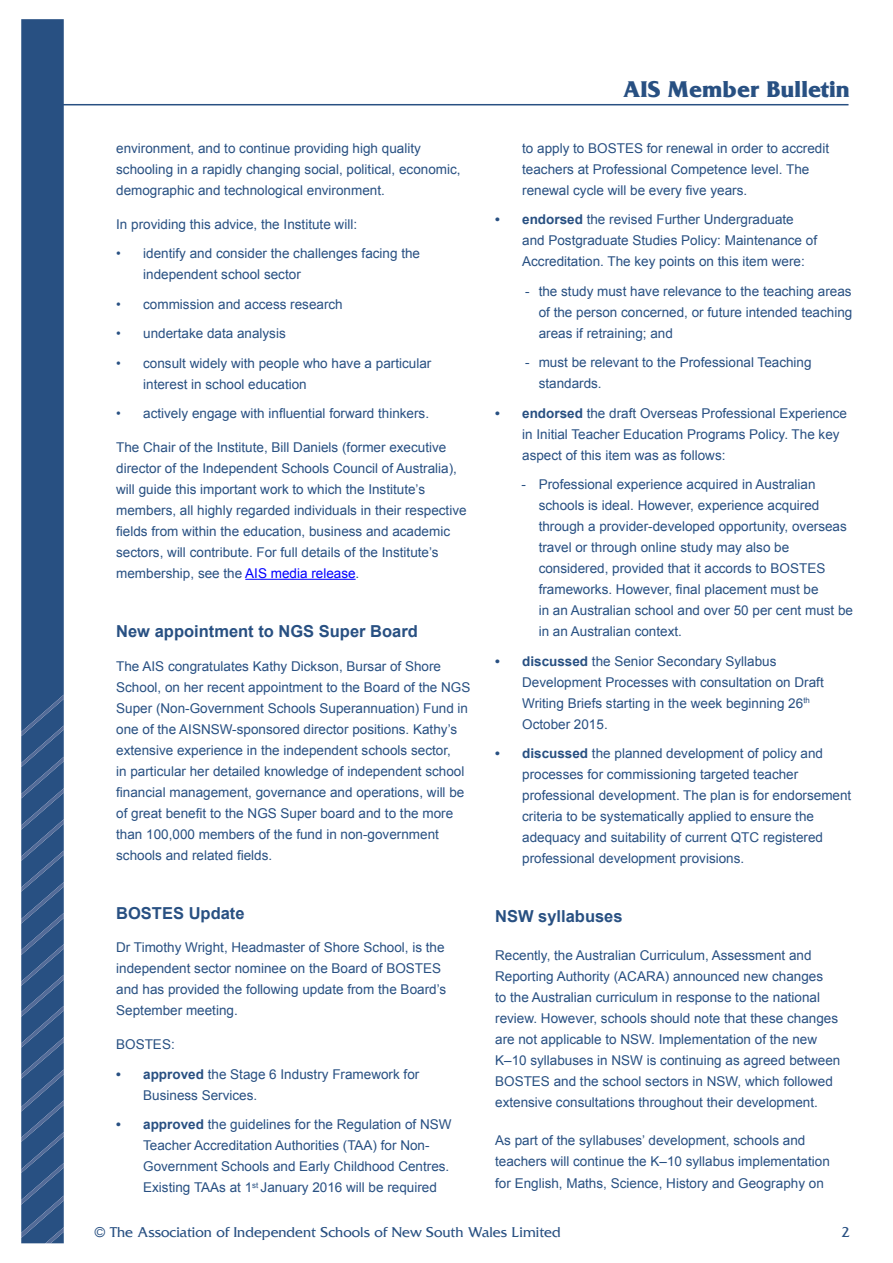
<style>
.page{position:relative;width:893px;height:1263px;background:#fff}
.page>*{position:absolute;margin:0;border:0;box-sizing:border-box;transform-origin:0 0}
.t1{font:700 24px "Fritz";color:#285082}
.t2{font:700 16.5px "Arial";color:#285082}
.t3{font:15px "Fritz";color:#285082}
.t4{font:13.5px/21px "Arial";color:#285082}
.s1{color:#00f}
.s2{font-weight:700}
</style>
<div class="page">
<hr style="left:37px;top:104px;width:811px;height:1px;background:#285082">
<div style="left:21px;top:19px;width:43px;height:676px;background:#285082"></div>
<svg style="left:21px;top:695px;width:43px;height:549px;background:#335888"></svg>
<hr style="left:245px;top:579px;width:111px;height:1px;background:#00f">
<p class="t4" style="left:116px;top:138px;width:346px">environment, and to continue providing high quality schooling in a rapidly changing social, political, economic, demographic and technological environment.</p>
<p class="t4" style="left:116px;top:213px;width:242px">In providing this advice, the Institute will:</p>
<p class="t4" style="left:143px;top:243px;width:278px;text-indent:-27px">• identify and consider the challenges facing the independent school sector</p>
<p class="t4" style="left:116px;top:293px;width:228px">• commission and access research</p>
<p class="t4" style="left:116px;top:323px;width:171px">• undertake data analysis</p>
<p class="t4" style="left:143px;top:352px;width:290px;text-indent:-27px">• consult widely with people who have a particular interest in school education</p>
<p class="t4" style="left:116px;top:403px;width:314px">• actively engage with influential forward thinkers.</p>
<p class="t4" style="left:116px;top:437px;width:352px">The Chair of the Institute, Bill Daniels (former executive director of the Independent Schools Council of Australia), will guide this important work to which the Institute’s members, all highly regarded individuals in their respective fields from within the education, business and academic sectors, will contribute. For full details of the Institute’s membership, see the <span class="s1">AIS media release</span>.</p>
<p class="t2" style="left:116px;top:620px;width:303px">New appointment to NGS Super Board</p>
<p class="t4" style="left:116px;top:655px;width:356px">The AIS congratulates Kathy Dickson, Bursar of Shore School, on her recent appointment to the Board of the NGS Super (Non-Government Schools Superannuation) Fund in one of the AISNSW-sponsored director positions. Kathy’s extensive experience in the independent schools sector,<br>in particular her detailed knowledge of independent school financial management, governance and operations, will be of great benefit to the NGS Super board and to the more than 100,000 members of the fund in non-government schools and related fields.</p>
<p class="t2" style="left:116px;top:902px;width:130px">BOSTES Update</p>
<p class="t4" style="left:116px;top:937px;width:331px">Dr Timothy Wright, Headmaster of Shore School, is the independent sector nominee on the Board of BOSTES and has provided the following update from the Board’s September meeting.</p>
<p class="t4" style="left:116px;top:1034px;width:60px">BOSTES:</p>
<p class="t4" style="left:143px;top:1063px;width:278px;text-indent:-27px"><span class="s2">• approved</span> the Stage 6 Industry Framework for<br>Business Services.</p>
<p class="t4" style="left:143px;top:1114px;width:310px;text-indent:-27px"><span class="s2">• approved</span> the guidelines for the Regulation of NSW Teacher Accreditation Authorities (TAA) for Non-Government Schools and Early Childhood Centres.<br>Existing TAAs at 1<sup>st</sup> January 2016 will be required</p>
<h1 class="t1" style="left:623px;top:74px;width:228px">AIS Member Bulletin</h1>
<p class="t4" style="left:522px;top:138px;width:308px">to apply to BOSTES for renewal in order to accredit teachers at Professional Competence level. The renewal cycle will be every five years.</p>
<p class="t4" style="left:522px;top:209px;width:296px;text-indent:-27px"><span class="s2">• endorsed</span> the revised Further Undergraduate and Postgraduate Studies Policy: Maintenance of<br>Accreditation. The key points on this item were:</p>
<p class="t4" style="left:539px;top:281px;width:315px;text-align:justify;text-indent:-13px">- the study must have relevance to the teaching areas of the person concerned, or future intended teaching areas if retraining; and</p>
<p class="t4" style="left:539px;top:352px;width:274px;text-indent:-13px">- must be relevant to the Professional Teaching standards.</p>
<p class="t4" style="left:522px;top:403px;width:326px;text-indent:-27px"><span class="s2">• endorsed</span> the draft Overseas Professional Experience in Initial Teacher Education Programs Policy. The key aspect of this item was as follows:</p>
<p class="t4" style="left:539px;top:474px;width:316px;text-indent:-17px">- Professional experience acquired in Australian schools is ideal. However, experience acquired through a provider-developed opportunity, overseas travel or through online study may also be considered, provided that it accords to BOSTES frameworks. However, final placement must be<br>in an Australian school and over 50 per cent must be in an Australian context.</p>
<p class="t4" style="left:522px;top:651px;width:303px;text-indent:-27px"><span class="s2">• discussed</span> the Senior Secondary Syllabus Development Processes with consultation on Draft Writing Briefs starting in the week beginning 26<sup>th </sup>October 2015.</p>
<p class="t4" style="left:522px;top:743px;width:331px;text-indent:-27px"><span class="s2">• discussed</span> the planned development of policy and processes for commissioning targeted teacher professional development. The plan is for endorsement criteria to be systematically applied to ensure the adequacy and suitability of current QTC registered professional development provisions.</p>
<p class="t2" style="left:495px;top:905px;width:129px">NSW syllabuses</p>
<p class="t4" style="left:495px;top:945px;width:347px">Recently, the Australian Curriculum, Assessment and Reporting Authority (ACARA) announced new changes<br>to the Australian curriculum in response to the national review. However, schools should note that these changes are not applicable to NSW. Implementation of the new K–10 syllabuses in NSW is continuing as agreed between BOSTES and the school sectors in NSW, which followed extensive consultations throughout their development.</p>
<p class="t4" style="left:495px;top:1130px;width:336px">As part of the syllabuses’ development, schools and teachers will continue the K–10 syllabus implementation for English, Maths, Science, History and Geography on</p>
<p class="t3" style="left:94px;top:1223px;width:468px">© The Association of Independent Schools of New South Wales Limited</p>
<p class="t3" style="left:841px;top:1222px;width:10px">2</p>
</div>
